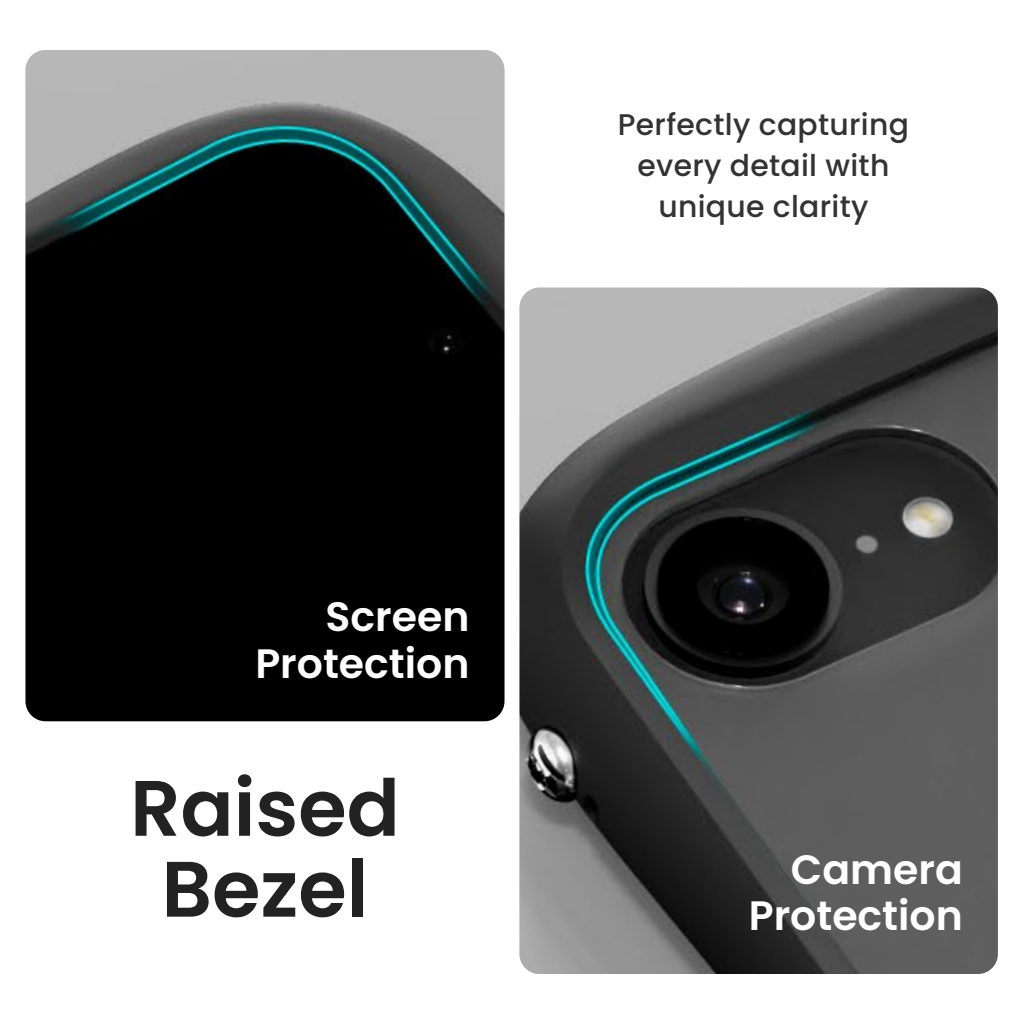
<style>
.page{position:relative;width:1024px;height:1024px;background:#fff}
.page>*{position:absolute;margin:0;border:0;box-sizing:border-box;transform-origin:0 0}
.t1{font:600 78.5px/80.9px "Poppins";color:#222;text-align:center}
.t2{font:600 41px/47px "Poppins";color:#fff;text-align:right}
.t3{font:500 29.8px/40.9px "Poppins";letter-spacing:.01em;color:#333;text-align:center}
</style>
<div class="page">
<img style="left:26px;top:50px;width:478px;height:671px">
<img style="left:520px;top:288px;width:478px;height:686px">
<h2 class="t2" style="left:255px;top:593px;width:216px">Screen<br>Protection</h2>
<h1 class="t1" style="left:130px;top:768px;width:271px">Raised<br>Bezel</h1>
<p class="t3" style="left:618px;top:105px;width:293px">Perfectly capturing every detail with unique clarity</p>
<h2 class="t2" style="left:749px;top:846px;width:216px">Camera<br>Protection</h2>
</div>
